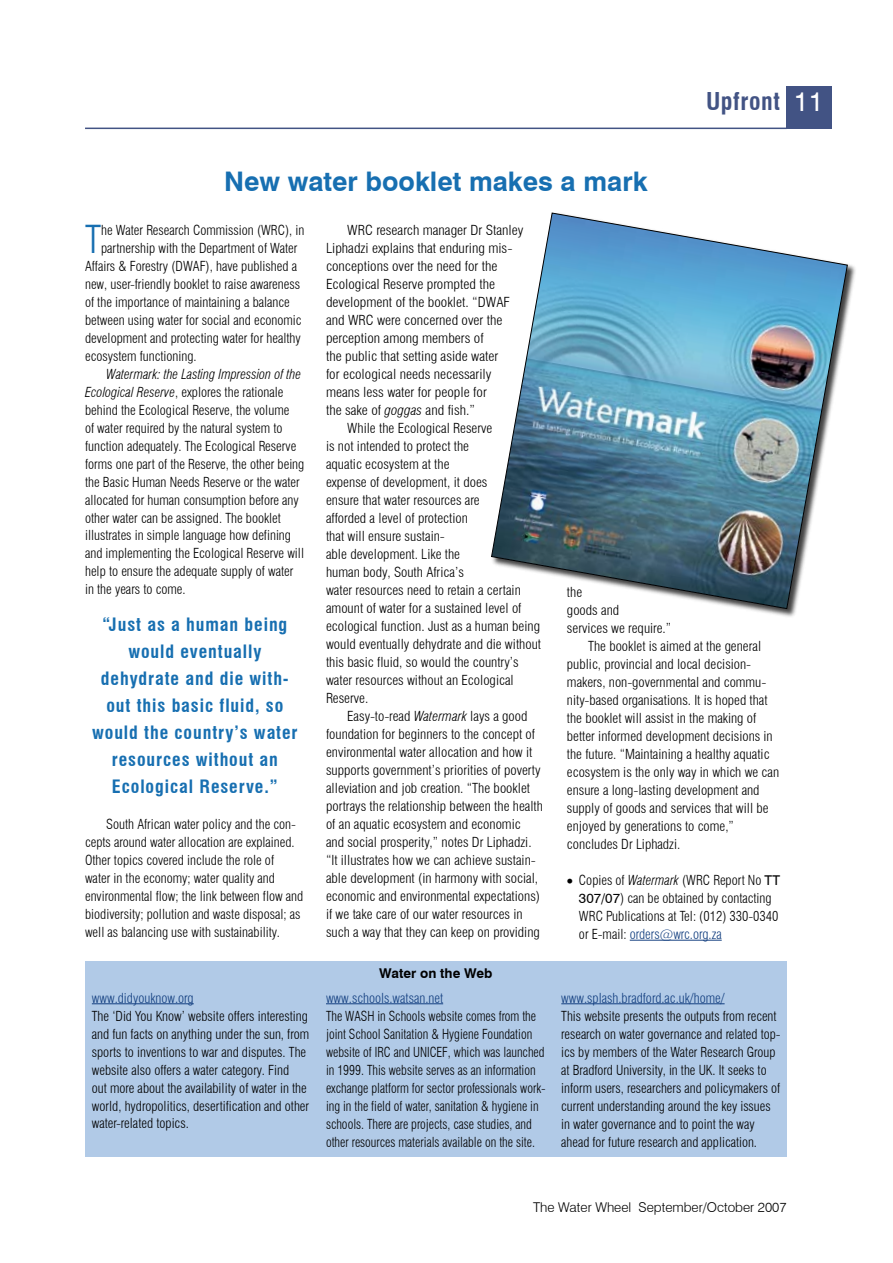
<style>
.page{position:relative;width:893px;height:1263px;background:#fff}
.page>*{position:absolute;margin:0;border:0;box-sizing:border-box;transform-origin:0 0}
.t1{font:300 condensed 37.65px "Swiss 721 BT";color:#176fb1}
.t2{font:700 27px "Swiss 721 BT";color:#176fb1}
.t3{font:700 condensed 24px "Swiss 721 BT";letter-spacing:.025em;color:#425384}
.t4{font:700 condensed 18px/27px "Swiss 721 BT";letter-spacing:.05em;color:#176fb1;text-align:center}
.t5{font:300 condensed 13.5px/18px "Swiss 721 BT";color:#000}
.t6{font:300 condensed 13.5px "Swiss 721 BT";color:#000;scale:1.04 1}
.t7{font:300 condensed 13.5px/18px "Swiss 721 BT";color:#000;scale:.94 1}
.t8{font:300 condensed 13.5px "Swiss 721 BT";color:#000;scale:1.07 1}
.t9{font:300 condensed 13.5px "Swiss 721 BT";color:#133f80}
.t10{font:300 13.5px "Swiss 721 BT";color:#000}
.t11{font:700 13.5px "Swiss 721 BT";color:#000}
.s1{font-weight:400;font-stretch:normal;font-size:27px;color:#fff}
.s2{font-style:italic}
.s3{font-weight:400;font-stretch:normal}
.s4{color:#133f80}
</style>
<div class="page">
<hr style="left:85px;top:128px;width:702px;height:1px;background:#425384">
<div style="left:787px;top:86px;width:45px;height:43px;background:#425384"></div>
<div style="left:85px;top:961px;width:702px;height:196px;background:#b1cae7"></div>
<hr style="left:630px;top:940px;width:92px;height:1px;background:#133f80">
<div style="left:490px;top:212px;width:367px;height:406px;background:#000;opacity:.75"></div>
<img style="left:491px;top:212px;width:357px;height:397px">
<hr style="left:92px;top:1003px;width:102px;height:1px;background:#133f80">
<hr style="left:326px;top:1003px;width:117px;height:1px;background:#133f80">
<hr style="left:561px;top:1003px;width:164px;height:1px;background:#133f80">
<h2 class="t2" style="left:224px;top:165px;width:425px">New water booklet makes a mark</h2>
<h3 class="t3" style="left:706px;top:87px;width:119px">Upfront <span class="s1">11</span></h3>
<h1 class="t1" style="left:85px;top:216px;width:18px">T</h1>
<p class="t5" style="left:101px;top:221px;width:205px">he Water Research Commission (WRC), in</p>
<p class="t5" style="left:101px;top:239px;width:198px">partnership with the Department of Water</p>
<p class="t5" style="left:85px;top:257px;width:214px">Affairs &amp; Forestry (DWAF), have published a</p>
<p class="t5" style="left:85px;top:275px;width:216px">new, user-friendly booklet to raise awareness</p>
<p class="t5" style="left:85px;top:293px;width:206px">of the importance of maintaining a balance</p>
<p class="t5" style="left:85px;top:311px;width:218px">between using water for social and economic</p>
<p class="t5" style="left:85px;top:329px;width:217px">development and protecting water for healthy</p>
<p class="t5" style="left:85px;top:347px;width:113px">ecosystem functioning.</p>
<p class="t5" style="left:85px;top:365px;width:221px;text-indent:21px"><span class="s2">Watermark: the Lasting Impression of the Ecological Reserve</span>, explores the rationale behind the Ecological Reserve, the volume<br>of water required by the natural system to function adequately. The Ecological Reserve forms one part of the Reserve, the other being the Basic Human Needs Reserve or the water allocated for human consumption before any other water can be assigned. The booklet illustrates in simple language how defining and implementing the Ecological Reserve will help to ensure the adequate supply of water in the years to come.</p>
<h3 class="t4" style="left:92px;top:611px;width:207px">“Just as a human being would eventually dehydrate and die with&shy;out this basic fluid, so would the country’s water resources without an<br>Ecological Reserve.”</h3>
<p class="t5" style="left:85px;top:815px;width:220px;text-indent:21px">South African water policy and the con&shy;cepts around water allocation are explained.<br>Other topics covered include the role of<br>water in the economy; water quality and environmental flow; the link between flow and biodiversity; pollution and waste disposal; as well as balancing use with sustainability.</p>
<p class="t9" style="left:92px;top:989px;width:103px">www.didyouknow.org</p>
<p class="t5" style="left:92px;top:1006px;width:219px">The ‘Did You Know’ website offers interesting and fun facts on anything under the sun, from sports to inventions to war and disputes. The website also offers a water category. Find<br>out more about the availability of water in the world, hydropolitics, desertification and other water-related topics.</p>
<p class="t8" style="left:347px;top:222px;width:166px">WRC research manager Dr Stanley</p>
<p class="t8" style="left:326px;top:240px;width:176px">Liphadzi explains that enduring mis-</p>
<p class="t8" style="left:326px;top:257px;width:162px">conceptions over the need for the</p>
<p class="t8" style="left:326px;top:275px;width:160px">Ecological Reserve prompted the</p>
<p class="t8" style="left:326px;top:293px;width:173px">development of the booklet. “DWAF</p>
<p class="t8" style="left:326px;top:311px;width:167px">and WRC were concerned over the</p>
<p class="t8" style="left:326px;top:329px;width:149px">perception among members of</p>
<p class="t8" style="left:326px;top:347px;width:163px">the public that setting aside water</p>
<p class="t8" style="left:326px;top:365px;width:156px">for ecological needs necessarily</p>
<p class="t8" style="left:326px;top:383px;width:152px">means less water for people for</p>
<p class="t8" style="left:326px;top:401px;width:141px">the sake of <span class="s2">goggas</span> and fish.”</p>
<p class="t6" style="left:347px;top:420px;width:141px">While the Ecological Reserve</p>
<p class="t6" style="left:326px;top:438px;width:139px">is not intended to protect the</p>
<p class="t6" style="left:326px;top:455px;width:120px">aquatic ecosystem at the</p>
<p class="t6" style="left:326px;top:473px;width:157px">expense of development, it does</p>
<p class="t6" style="left:326px;top:491px;width:149px">ensure that water resources are</p>
<p class="t6" style="left:326px;top:509px;width:138px">afforded a level of protection</p>
<p class="t6" style="left:326px;top:527px;width:116px">that will ensure sustain-</p>
<p class="t6" style="left:326px;top:545px;width:130px">able development. Like the</p>
<p class="t6" style="left:326px;top:563px;width:134px">human body, South Africa’s</p>
<p class="t6" style="left:326px;top:581px;width:189px">water resources need to retain a certain</p>
<p class="t6" style="left:326px;top:599px;width:189px">amount of water for a sustained level of</p>
<p class="t6" style="left:326px;top:617px;width:207px">ecological function. Just as a human being</p>
<p class="t6" style="left:326px;top:635px;width:208px">would eventually dehydrate and die without</p>
<p class="t6" style="left:326px;top:653px;width:187px">this basic fluid, so would the country’s</p>
<p class="t6" style="left:326px;top:671px;width:182px">water resources without an Ecological</p>
<p class="t6" style="left:326px;top:689px;width:42px">Reserve.</p>
<p class="t6" style="left:347px;top:708px;width:175px">Easy-to-read <span class="s2">Watermark</span> lays a good</p>
<p class="t6" style="left:326px;top:726px;width:202px">foundation for beginners to the concept of</p>
<p class="t6" style="left:326px;top:743px;width:200px">environmental water allocation and how it</p>
<p class="t6" style="left:326px;top:761px;width:208px">supports government’s priorities of poverty</p>
<p class="t6" style="left:326px;top:779px;width:198px">alleviation and job creation. “The booklet</p>
<p class="t6" style="left:326px;top:797px;width:210px">portrays the relationship between the health</p>
<p class="t6" style="left:326px;top:815px;width:189px">of an aquatic ecosystem and economic</p>
<p class="t6" style="left:326px;top:833px;width:199px">and social prosperity,” notes Dr Liphadzi.</p>
<p class="t6" style="left:326px;top:851px;width:203px">“It illustrates how we can achieve sustain-</p>
<p class="t6" style="left:326px;top:869px;width:205px">able development (in harmony with social,</p>
<p class="t6" style="left:326px;top:887px;width:207px">economic and environmental expectations)</p>
<p class="t6" style="left:326px;top:905px;width:191px">if we take care of our water resources in</p>
<p class="t6" style="left:326px;top:923px;width:207px">such a way that they can keep on providing</p>
<p class="t11" style="left:379px;top:965px;width:115px">Water on the Web</p>
<p class="t9" style="left:326px;top:989px;width:119px">www.schools.watsan.net</p>
<p class="t7" style="left:326px;top:1006px;width:235px">The WASH in Schools website comes from the joint School Sanitation &amp; Hygiene Foundation website of IRC and UNICEF, which was launched in 1999. This website serves as an information exchange platform for sector professionals work&shy;ing in the field of water, sanitation &amp; hygiene in schools. There are projects, case studies, and other resources materials available on the site.</p>
<p class="t6" style="left:567px;top:584px;width:16px">the</p>
<p class="t6" style="left:567px;top:602px;width:52px">goods and</p>
<p class="t6" style="left:567px;top:620px;width:102px">services we require.”</p>
<p class="t5" style="left:588px;top:637px;width:174px">The booklet is aimed at the general</p>
<p class="t5" style="left:567px;top:655px;width:186px">public, provincial and local decision-</p>
<p class="t5" style="left:567px;top:673px;width:201px">makers, non-governmental and commu-</p>
<p class="t5" style="left:567px;top:691px;width:202px">nity-based organisations. It is hoped that</p>
<p class="t5" style="left:567px;top:709px;width:191px">the booklet will assist in the making of</p>
<p class="t5" style="left:567px;top:727px;width:207px">better informed development decisions in</p>
<p class="t5" style="left:567px;top:745px;width:204px">the future. “Maintaining a healthy aquatic</p>
<p class="t5" style="left:567px;top:763px;width:214px">ecosystem is the only way in which we can</p>
<p class="t5" style="left:567px;top:781px;width:194px">ensure a long-lasting development and</p>
<p class="t5" style="left:567px;top:799px;width:203px">supply of goods and services that will be</p>
<p class="t5" style="left:567px;top:817px;width:168px">enjoyed by generations to come,”</p>
<p class="t5" style="left:567px;top:835px;width:115px">concludes Dr Liphadzi.</p>
<p class="t5" style="left:579px;top:871px;width:203px;text-indent:-12px">• Copies of <span class="s2">Watermark</span> (WRC Report No <span class="s3">TT 307/07</span>) can be obtained by contacting WRC Publications at Tel: (012) 330-0340 or E-mail: <span class="s4">orders@wrc.org.za</span></p>
<p class="t9" style="left:561px;top:989px;width:165px">www.splash.bradford.ac.uk/home/</p>
<p class="t5" style="left:561px;top:1006px;width:221px">This website presents the outputs from recent research on water governance and related top&shy;ics by members of the Water Research Group at Bradford University, in the UK. It seeks to inform users, researchers and policymakers of current understanding around the key issues in water governance and to point the way ahead for future research and application.</p>
<p class="t10" style="left:533px;top:1199px;width:255px">The Water Wheel September/October 2007</p>
</div>
